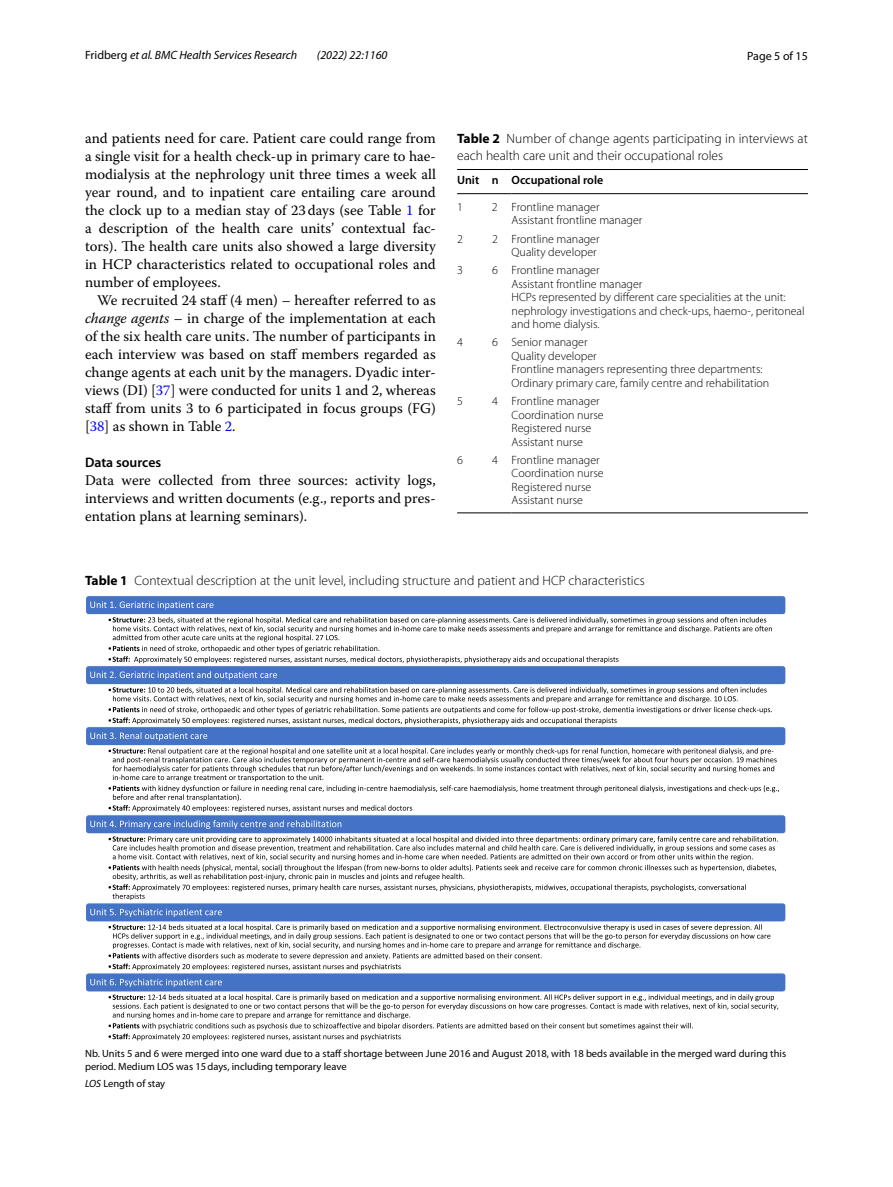
<style>
.page{position:relative;width:893px;height:1187px;background:#fff}
.page>*{position:absolute;margin:0;border:0;box-sizing:border-box;transform-origin:0 0}
.t1{font:14.7px/18px "Warnock Pro";color:#000;text-align:justify}
.t2{font:600 13.8px "Myriad Pro";color:#000}
.t3{font:300 13.5px/16.5px "Myriad Pro";color:#000}
.t4{font:300 12px/13.5px "Myriad Pro";color:#000}
.t5{font:italic 12px "Myriad Pro";color:#000}
.t6{font:600 12px "Myriad Pro";color:#000}
.t7{font:12px "Myriad Pro";color:#000}
.t8{font:10.5px/12.8px "Myriad Pro";color:#000}
.s1{font-style:normal}
.s2{color:#00f}
.s3{font-style:italic}
.s4{font-weight:700}
</style>
<div class="page">
<div style="left:86px;top:595px;width:700px;height:19px;background:#4472c4;border-radius:3px"></div>
<div style="left:85px;top:595px;width:701px;height:20px;border:1px solid #fff;border-radius:3px"></div>
<svg style="left:90px;top:601px;width:124px;height:8px"></svg>
<svg style="left:109px;top:617px;width:663px;height:46px"></svg>
<div style="left:86px;top:665px;width:700px;height:19px;background:#4472c4;border-radius:3px"></div>
<div style="left:85px;top:665px;width:701px;height:20px;border:1px solid #fff;border-radius:3px"></div>
<svg style="left:90px;top:671px;width:187px;height:8px"></svg>
<svg style="left:109px;top:687px;width:663px;height:37px"></svg>
<div style="left:86px;top:726px;width:700px;height:19px;background:#4472c4;border-radius:3px"></div>
<div style="left:85px;top:726px;width:701px;height:20px;border:1px solid #fff;border-radius:3px"></div>
<svg style="left:90px;top:732px;width:117px;height:8px"></svg>
<svg style="left:109px;top:748px;width:670px;height:64px"></svg>
<div style="left:86px;top:814px;width:700px;height:19px;background:#4472c4;border-radius:3px"></div>
<div style="left:85px;top:814px;width:701px;height:20px;border:1px solid #fff;border-radius:3px"></div>
<svg style="left:90px;top:820px;width:251px;height:8px"></svg>
<svg style="left:109px;top:836px;width:669px;height:64px"></svg>
<div style="left:86px;top:902px;width:700px;height:19px;background:#4472c4;border-radius:3px"></div>
<div style="left:85px;top:902px;width:701px;height:20px;border:1px solid #fff;border-radius:3px"></div>
<svg style="left:90px;top:908px;width:132px;height:9px"></svg>
<svg style="left:109px;top:924px;width:661px;height:46px"></svg>
<div style="left:86px;top:972px;width:700px;height:19px;background:#4472c4;border-radius:3px"></div>
<div style="left:85px;top:972px;width:701px;height:20px;border:1px solid #fff;border-radius:3px"></div>
<svg style="left:90px;top:978px;width:132px;height:9px"></svg>
<svg style="left:109px;top:994px;width:669px;height:46px"></svg>
<hr style="left:457px;top:169px;width:35px;height:1px;background:#000">
<hr style="left:457px;top:193px;width:35px;height:1px;background:#000">
<svg style="left:492px;top:169px;width:19px;height:1px"></svg>
<svg style="left:492px;top:193px;width:19px;height:1px"></svg>
<hr style="left:511px;top:169px;width:297px;height:1px;background:#000">
<hr style="left:511px;top:193px;width:297px;height:1px;background:#000">
<hr style="left:457px;top:512px;width:35px;height:1px;background:#000">
<svg style="left:492px;top:512px;width:19px;height:1px"></svg>
<hr style="left:511px;top:512px;width:297px;height:1px;background:#000">
<p class="t5" style="left:85px;top:48px;width:214px"><span class="s1">Fridberg</span> et al. BMC Health Services Research</p>
<p class="t5" style="left:317px;top:48px;width:72px">(2022) 22:1160</p>
<p class="t7" style="left:747px;top:48px;width:62px">Page 5 of 15</p>
<p class="t1" style="left:85px;top:128px;width:352px">and patients need for care. Patient care could range from a single visit for a health check-up in primary care to hae&shy;modialysis at the nephrology unit three times a week all year round, and to inpatient care entailing care around the clock up to a median stay of 23days (see Table <span class="s2">1</span> for a description of the health care units’ contextual fac&shy;tors). The health care units also showed a large diversity in HCP characteristics related to occupational roles and number of employees.</p>
<p class="t1" style="left:85px;top:290px;width:352px;text-indent:12px">We recruited 24 staff (4 men) – hereafter referred to as <span class="s3">change agents</span> – in charge of the implementation at each of the six health care units. The number of participants in each interview was based on staff members regarded as change agents at each unit by the managers. Dyadic inter&shy;views (DI) [<span class="s2">37</span>] were conducted for units 1 and 2, whereas staff from units 3 to 6 participated in focus groups (FG) [<span class="s2">38</span>] as shown in Table <span class="s2">2</span>.</p>
<p class="t2" style="left:85px;top:453px;width:78px">Data sources</p>
<p class="t1" style="left:85px;top:470px;width:352px">Data were collected from three sources: activity logs, interviews and written documents (e.g., reports and pres&shy;entation plans at learning seminars).</p>
<p class="t3" style="left:457px;top:130px;width:352px"><span class="s4">Table 2</span> Number of change agents participating in interviews at each health care unit and their occupational roles</p>
<p class="t6" style="left:457px;top:172px;width:148px">Unit n Occupational role</p>
<p class="t4" style="left:457px;top:200px;width:7px">1</p>
<p class="t4" style="left:512px;top:200px;width:132px;text-indent:-20px">2 Frontline manager<br>Assistant frontline manager</p>
<p class="t4" style="left:457px;top:232px;width:7px">2</p>
<p class="t4" style="left:492px;top:232px;width:109px;text-align:right">2 Frontline manager<br>Quality developer</p>
<p class="t4" style="left:457px;top:263px;width:7px">3</p>
<p class="t4" style="left:512px;top:263px;width:294px;text-indent:-20px">6 Frontline manager<br>Assistant frontline manager<br>HCPs represented by different care specialities at the unit: nephrology investigations and check-ups, haemo-, peritoneal and home dialysis.</p>
<p class="t4" style="left:457px;top:336px;width:7px">4</p>
<p class="t4" style="left:512px;top:336px;width:259px;text-indent:-20px">6 Senior manager<br>Quality developer<br>Frontline managers representing three departments:<br>Ordinary primary care, family centre and rehabilitation</p>
<p class="t4" style="left:457px;top:394px;width:7px">5</p>
<p class="t4" style="left:512px;top:394px;width:94px;text-indent:-20px">4 Frontline manager<br>Coordination nurse<br>Registered nurse<br>Assistant nurse</p>
<p class="t4" style="left:457px;top:453px;width:7px">6</p>
<p class="t4" style="left:512px;top:453px;width:94px;text-indent:-20px">4 Frontline manager<br>Coordination nurse<br>Registered nurse<br>Assistant nurse</p>
<p class="t3" style="left:85px;top:573px;width:561px"><span class="s4">Table 1</span> Contextual description at the unit level, including structure and patient and HCP characteristics</p>
<p class="t8" style="left:85px;top:1047px;width:703px">Nb. Units 5 and 6 were merged into one ward due to a staff shortage between June 2016 and August 2018, with 18 beds available in the merged ward during this period. Medium LOS was 15days, including temporary leave</p>
<p class="t8" style="left:85px;top:1077px;width:82px"><span class="s3">LOS</span> Length of stay</p>
</div>
